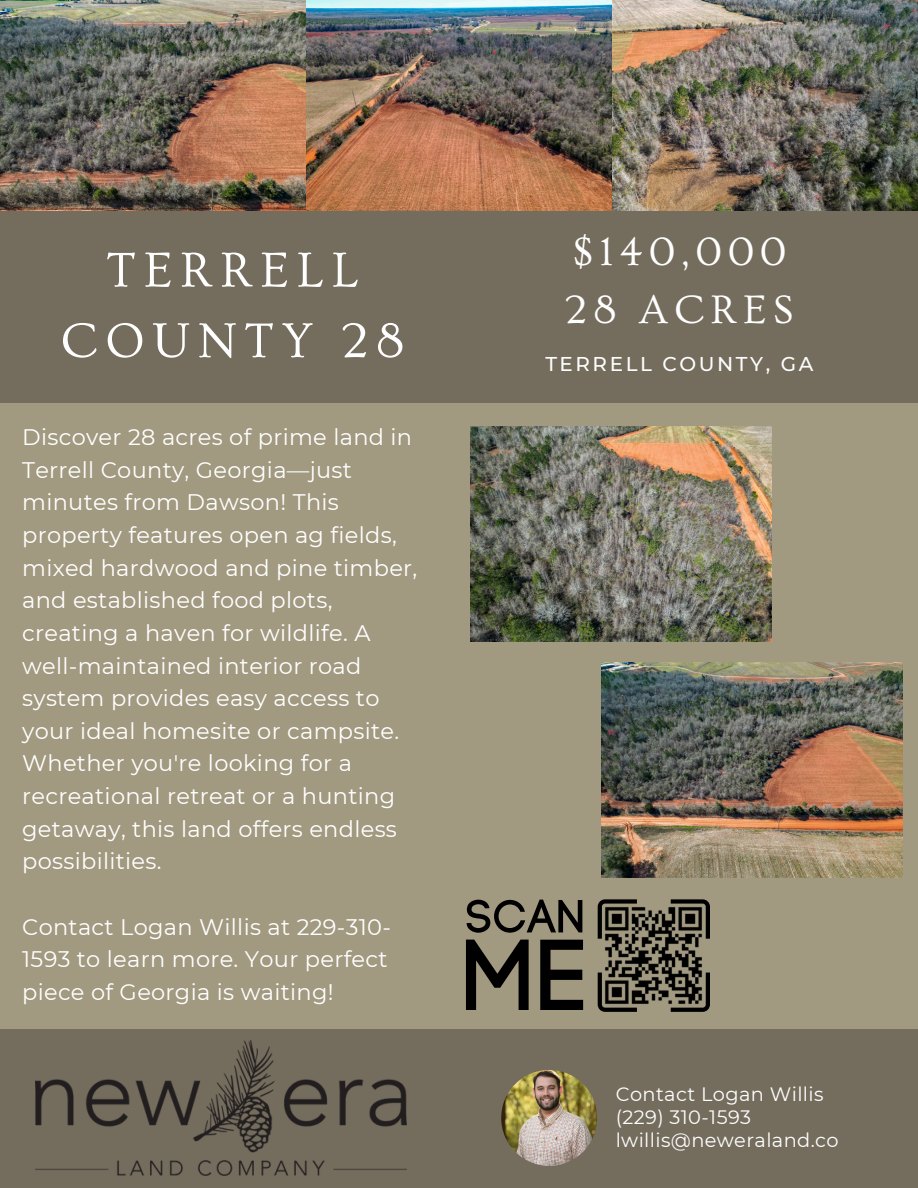
<style>
.page{position:relative;width:918px;height:1188px;background:#a29981}
.page>*{position:absolute;margin:0;border:0;box-sizing:border-box;transform-origin:0 0}
.t1{font:51.15px/70.7px "Ovo";letter-spacing:.145em;color:#fefefe;text-align:center}
.t2{font:41.7px/57.3px "Ovo";letter-spacing:.15em;color:#fefefe}
.t3{font:22.5px/32.7px "Montserrat";letter-spacing:.015em;color:#fff}
.t4{font:500 19.95px "Montserrat";letter-spacing:.13em;color:#fefefe}
.t5{font:19.35px "Montserrat";letter-spacing:.02em;color:#fefefe}
</style>
<div class="page">
<img style="left:0;top:0;width:918px;height:211px">
<div style="left:0;top:211px;width:918px;height:192px;background:#746d5e"></div>
<div style="left:0;top:1030px;width:918px;height:158px;background:#746d5e"></div>
<img style="left:501px;top:1070px;width:96px;height:96px;border-radius:50%">
<img style="left:35px;top:1041px;width:372px;height:135px">
<img style="left:471px;top:426px;width:300px;height:215px">
<svg style="left:467px;top:900px;width:115px;height:33px"></svg>
<svg style="left:466px;top:940px;width:63px;height:70px"></svg>
<svg style="left:540px;top:940px;width:43px;height:70px"></svg>
<img style="left:602px;top:663px;width:300px;height:215px">
<img style="left:597px;top:899px;width:113px;height:113px">
<p class="t1" style="left:60px;top:236px;width:345px">TERRELL<br>COUNTY 28</p>
<h1 class="t3" style="left:22px;top:421px;width:397px">Discover 28 acres of prime land in<br>Terrell County, Georgia—just minutes from Dawson! This property features open ag fields, mixed hardwood and pine timber, and established food plots, creating a haven for wildlife. A well-maintained interior road system provides easy access to your ideal homesite or campsite.<br>Whether you're looking for a recreational retreat or a hunting getaway, this land offers endless possibilities.</h1>
<h2 class="t3" style="left:22px;top:910px;width:370px">Contact Logan Willis at 229-310-<br>1593 to learn more. Your perfect piece of Georgia is waiting!</h2>
<h4 class="t2" style="left:565px;top:224px;width:230px">$140,000<br>28 ACRES</h4>
<p class="t4" style="left:545px;top:352px;width:269px">TERRELL COUNTY, GA</p>
<h3 class="t5" style="left:616px;top:1082px;width:209px">Contact Logan Willis</h3>
<h3 class="t5" style="left:616px;top:1105px;width:137px">(229) 310-1593</h3>
<p class="t5" style="left:616px;top:1128px;width:225px">lwillis@neweraland.co</p>
</div>
